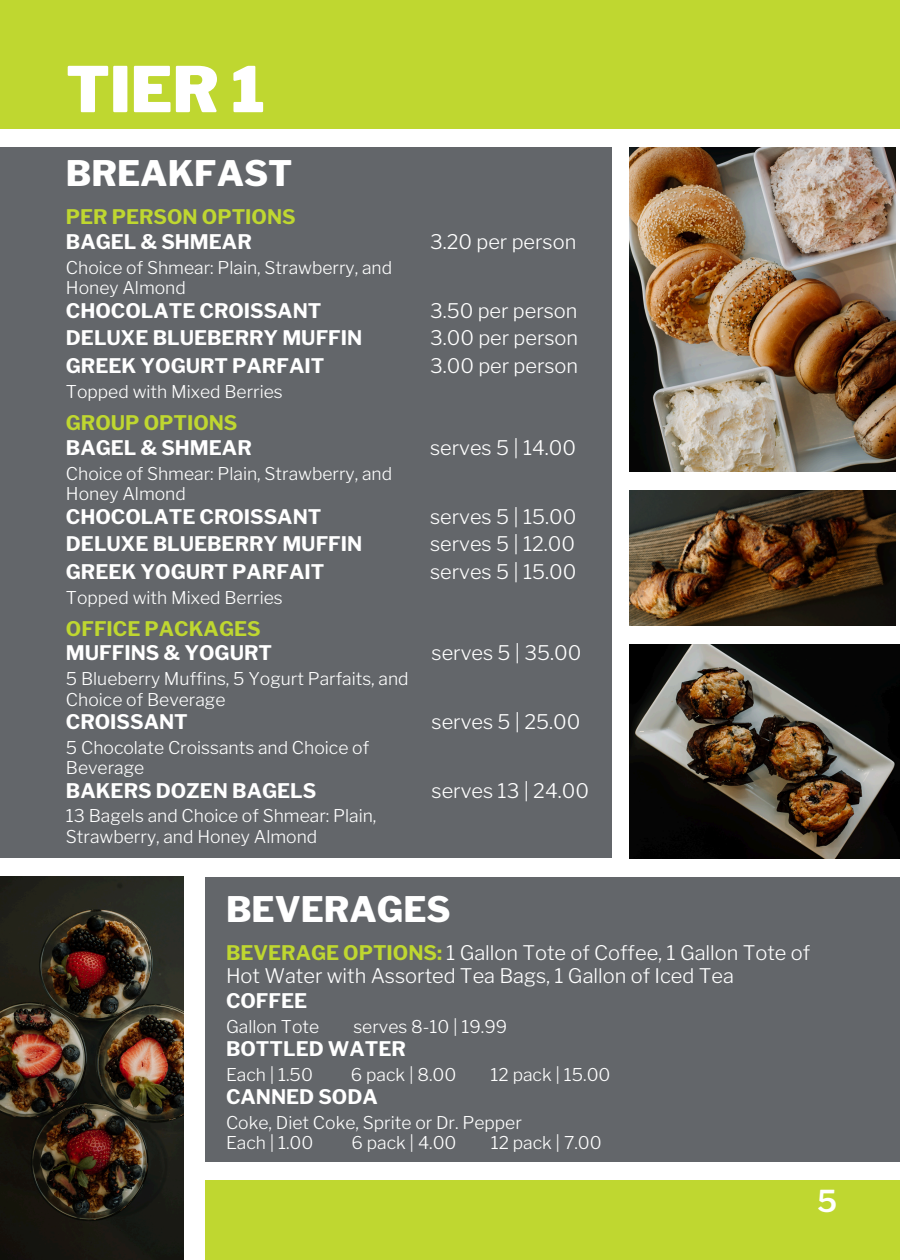
<style>
.page{position:relative;width:900px;height:1260px;background:#fff}
.page>*{position:absolute;margin:0;border:0;box-sizing:border-box;transform-origin:0 0}
.t1{font:900 62.5px "Libre Franklin";color:#fff}
.t2{font:800 35px "Libre Franklin";color:#fff}
.t3{font:600 30px "Libre Franklin";color:#fff}
.t4{font:300 20px/27.8px "Libre Franklin";color:#fff;text-align:justify}
.t5{font:700 20px/27.8px "Libre Franklin";color:#fff}
.t6{font:700 20px "Libre Franklin";color:#bfd730}
.t7{font:300 17.5px/20.5px "Libre Franklin";color:#fff}
.s1{font-weight:700;color:#bfd730}
.s2{font-weight:700}
</style>
<div class="page">
<div style="left:0;top:0;width:900px;height:129px;background:#bfd730"></div>
<div style="left:0;top:147px;width:611px;height:711px;background:#63666a"></div>
<div style="left:205px;top:877px;width:695px;height:284px;background:#63666a"></div>
<img style="left:0;top:877px;width:183px;height:383px">
<img style="left:630px;top:147px;width:266px;height:325px">
<img style="left:630px;top:644px;width:270px;height:214px">
<img style="left:630px;top:490px;width:266px;height:135px">
<div style="left:205px;top:1180px;width:695px;height:80px;background:#bfd730"></div>
<h2 class="t1" style="left:66px;top:52px;width:200px">TIER 1</h2>
<h4 class="t2" style="left:66px;top:153px;width:228px">BREAKFAST</h4>
<p class="t6" style="left:66px;top:205px;width:231px">PER PERSON OPTIONS</p>
<p class="t5" style="left:66px;top:228px;width:187px">BAGEL &amp; SHMEAR</p>
<p class="t7" style="left:66px;top:257px;width:328px">Choice of Shmear: Plain, Strawberry, and<br>Honey Almond</p>
<p class="t5" style="left:66px;top:296px;width:298px">CHOCOLATE CROISSANT<br>DELUXE BLUEBERRY MUFFIN<br>GREEK YOGURT PARFAIT</p>
<p class="t7" style="left:66px;top:381px;width:218px">Topped with Mixed Berries</p>
<p class="t6" style="left:66px;top:411px;width:173px">GROUP OPTIONS</p>
<p class="t5" style="left:66px;top:434px;width:187px">BAGEL &amp; SHMEAR</p>
<p class="t7" style="left:66px;top:463px;width:328px">Choice of Shmear: Plain, Strawberry, and<br>Honey Almond</p>
<p class="t5" style="left:66px;top:502px;width:298px">CHOCOLATE CROISSANT<br>DELUXE BLUEBERRY MUFFIN<br>GREEK YOGURT PARFAIT</p>
<p class="t7" style="left:66px;top:587px;width:218px">Topped with Mixed Berries</p>
<p class="t6" style="left:66px;top:616px;width:196px">OFFICE PACKAGES</p>
<p class="t5" style="left:66px;top:639px;width:208px">MUFFINS &amp; YOGURT</p>
<p class="t7" style="left:66px;top:669px;width:344px">5 Blueberry Muffins, 5 Yogurt Parfaits, and<br>Choice of Beverage</p>
<p class="t5" style="left:66px;top:708px;width:123px">CROISSANT</p>
<p class="t7" style="left:66px;top:737px;width:305px">5 Chocolate Croissants and Choice of<br>Beverage</p>
<p class="t5" style="left:66px;top:776px;width:252px">BAKERS DOZEN BAGELS</p>
<p class="t7" style="left:66px;top:806px;width:312px">13 Bagels and Choice of Shmear: Plain,<br>Strawberry, and Honey Almond</p>
<h1 class="t4" style="left:430px;top:228px;width:148px">3.20 per person</h1>
<h2 class="t4" style="left:430px;top:296px;width:150px">3.50 per person 3.00 per person 3.00 per person</h2>
<h4 class="t4" style="left:430px;top:434px;width:147px">serves 5 | 14.00</h4>
<p class="t4" style="left:430px;top:502px;width:148px">serves 5 | 15.00 serves 5 | 12.00 serves 5 | 15.00</p>
<p class="t4" style="left:432px;top:639px;width:151px">serves 5 | 35.00</p>
<p class="t4" style="left:432px;top:708px;width:150px">serves 5 | 25.00</p>
<p class="t4" style="left:432px;top:776px;width:159px">serves 13 | 24.00</p>
<h4 class="t2" style="left:226px;top:888px;width:226px">BEVERAGES</h4>
<h4 class="t4" style="left:226px;top:941px;width:586px;line-height:24px;text-align:left"><span class="s1">BEVERAGE OPTIONS:</span> 1 Gallon Tote of Coffee, 1 Gallon Tote of<br>Hot Water with Assorted Tea Bags, 1 Gallon of Iced Tea<br><span class="s2">COFFEE</span></h4>
<h4 class="t7" style="left:226px;top:1016px;width:95px">Gallon Tote</h4>
<h4 class="t7" style="left:353px;top:1016px;width:155px">serves 8-10 | 19.99</h4>
<h4 class="t5" style="left:226px;top:1035px;width:182px">BOTTLED WATER</h4>
<h4 class="t7" style="left:226px;top:1064px;width:88px">Each | 1.50</h4>
<h4 class="t7" style="left:351px;top:1064px;width:107px">6 pack | 8.00</h4>
<h4 class="t7" style="left:491px;top:1064px;width:121px">12 pack | 15.00</h4>
<h4 class="t5" style="left:226px;top:1083px;width:153px">CANNED SODA</h4>
<h4 class="t7" style="left:226px;top:1112px;width:297px">Coke, Diet Coke, Sprite or Dr. Pepper<br>Each | 1.00</h4>
<h4 class="t7" style="left:352px;top:1133px;width:107px">6 pack | 4.00</h4>
<h4 class="t7" style="left:491px;top:1133px;width:113px">12 pack | 7.00</h4>
<h3 class="t3" style="left:817px;top:1183px;width:22px">5</h3>
</div>
